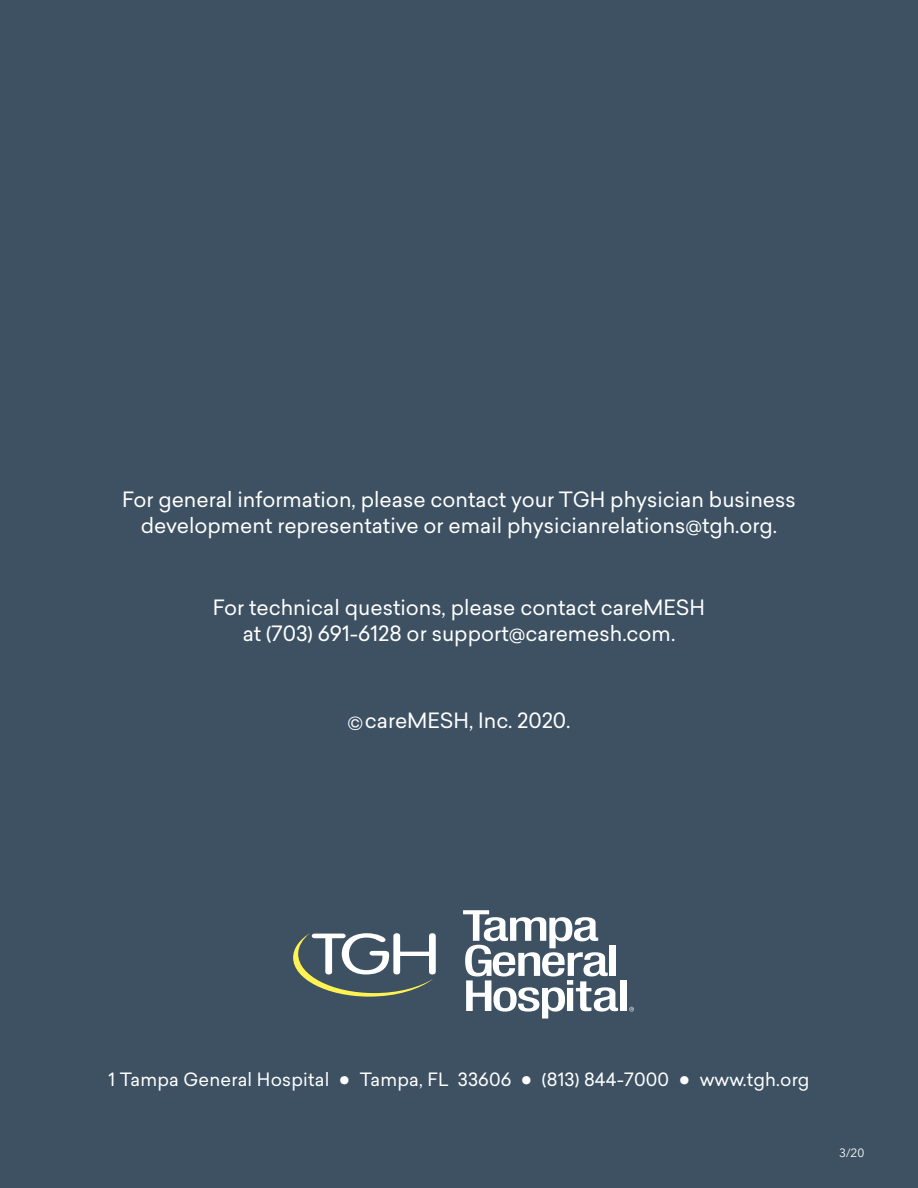
<style>
.page{position:relative;width:918px;height:1188px;background:#3d5163}
.page>*{position:absolute;margin:0;border:0;box-sizing:border-box;transform-origin:0 0}
.t1{font:20.7px/25.8px "Sailec";color:#fff;text-align:center}
.t2{font:18px "Sailec";letter-spacing:.01em;color:#fff}
.t3{font:12px "Avenir Next";color:#fff}
.s1{font-size:27px}
.s2{font-size:34.5px}
</style>
<div class="page">
<svg style="left:463px;top:910px;width:155px;height:109px"></svg>
<div style="left:620px;top:980px;width:6px;height:31px;background:#fff"></div>
<svg style="left:293px;top:933px;width:143px;height:64px"></svg>
<svg style="left:629px;top:1007px;width:5px;height:5px"></svg>
<p class="t1" style="left:122px;top:486px;width:675px">For general information, please contact your TGH physician business development representative or email physicianrelations@tgh.org.</p>
<p class="t1" style="left:213px;top:595px;width:494px">For technical questions, please contact careMESH at (703) 691-6128 or support@caremesh.com.</p>
<p class="t1" style="left:348px;top:707px;width:224px"><span class="s1">©</span>careMESH, Inc. 2020.</p>
<p class="t2" style="left:108px;top:1067px;width:703px">1 Tampa General Hospital <span class="s2">•</span> Tampa, FL 33606 <span class="s2">•</span> (813) 844-7000 <span class="s2">•</span> www.tgh.org</p>
<p class="t3" style="left:839px;top:1143px;width:27px">3/20</p>
</div>
